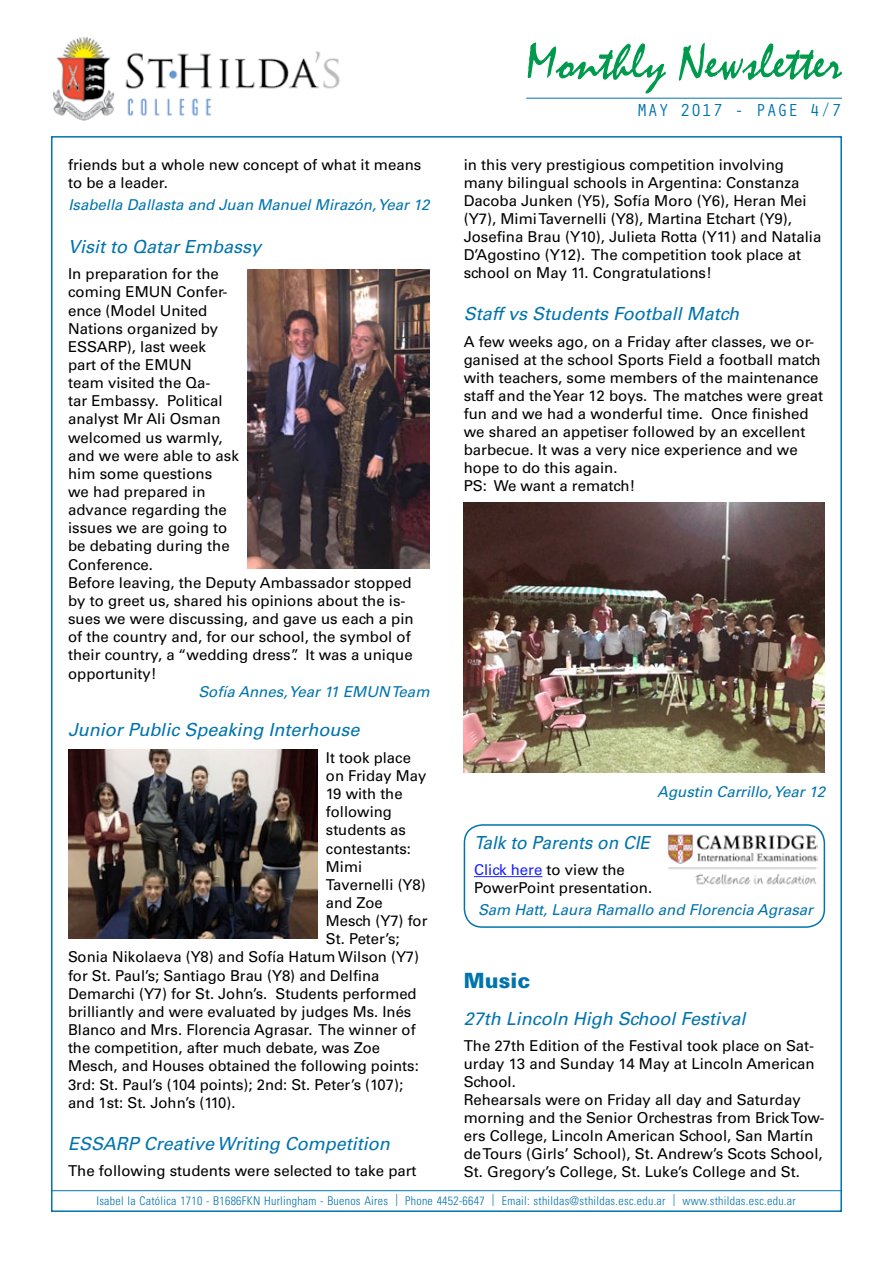
<style>
.page{position:relative;width:893px;height:1263px;background:#fff}
.page>*{position:absolute;margin:0;border:0;box-sizing:border-box;transform-origin:0 0}
.t1{font:51px "Mistral";color:#009a4c}
.t2{font:900 21px "Univers LT Std";color:#0074ad}
.t3{font:italic 18px "Univers LT Std";color:#0074ad}
.t4{font:italic 18px "Univers LT Std";color:#0074ad;scale:.96 1}
.t5{font:18px "Orator Std";color:#0074ad}
.t6{font:15px/18px "Univers LT Std";color:#000}
.t7{font:italic 15px "Univers LT Std";color:#0074ad}
.t8{font:300 condensed 12px "Univers LT Std";letter-spacing:.02em;color:#0074ad}
.s1{color:#1922fb}
</style>
<div class="page">
<img style="left:52px;top:37px;width:288px;height:84px">
<hr style="left:526px;top:98px;width:316px;height:1px;background:#0074ad">
<hr style="left:51px;top:1190px;width:791px;height:1px;background:#0074ad">
<img style="left:248px;top:270px;width:182px;height:299px">
<div style="left:464px;top:824px;width:361px;height:104px;border:2px solid #0074ad;border-radius:18px"></div>
<hr style="left:474px;top:876px;width:68px;height:1px;background:#1922fb">
<img style="left:667px;top:834px;width:151px;height:51px">
<img style="left:463px;top:503px;width:362px;height:270px">
<img style="left:68px;top:749px;width:249px;height:190px">
<h1 class="t1" style="left:526px;top:40px;width:317px">Monthly Newsletter</h1>
<p class="t6" style="left:68px;top:156px;width:355px">friends but a whole new concept of what it means to be a leader.</p>
<p class="t7" style="left:68px;top:196px;width:363px">Isabella Dallasta and Juan Manuel Mirazón, Year 12</p>
<p class="t3" style="left:68px;top:235px;width:195px">Visit to Qatar Embassy</p>
<p class="t6" style="left:68px;top:265px;width:347px">In preparation for the<br>coming EMUN Confer-<br>ence (Model United<br>Nations organized by<br>ESSARP), last week<br>part of the EMUN<br>team visited the Qa-<br>tar Embassy. Political<br>analyst Mr Ali Osman<br>welcomed us warmly,<br>and we were able to ask<br>him some questions<br>we had prepared in<br>advance regarding the<br>issues we are going to<br>be debating during the<br>Conference.<br>Before leaving, the Deputy Ambassador stopped by to greet us, shared his opinions about the is&shy;sues we were discussing, and gave us each a pin of the country and, for our school, the symbol of their country, a “wedding dress”. It was a unique opportunity!</p>
<p class="t7" style="left:199px;top:682px;width:232px">Sofía Annes, Year 11 EMUN Team</p>
<p class="t3" style="left:68px;top:719px;width:293px">Junior Public Speaking Interhouse</p>
<p class="t6" style="left:326px;top:748px;width:86px">It took place</p>
<p class="t6" style="left:326px;top:767px;width:102px">on Friday May</p>
<p class="t6" style="left:326px;top:785px;width:78px">19 with the</p>
<p class="t6" style="left:326px;top:803px;width:67px">following</p>
<p class="t6" style="left:326px;top:821px;width:82px">students as</p>
<p class="t6" style="left:326px;top:839px;width:86px">contestants:</p>
<p class="t6" style="left:326px;top:857px;width:38px">Mimi</p>
<p class="t6" style="left:326px;top:876px;width:101px">Tavernelli (Y8)</p>
<p class="t6" style="left:326px;top:894px;width:58px">and Zoe</p>
<p class="t6" style="left:326px;top:912px;width:103px">Mesch (Y7) for</p>
<p class="t6" style="left:326px;top:930px;width:75px">St. Peter’s;</p>
<p class="t6" style="left:68px;top:948px;width:353px">Sonia Nikolaeva (Y8) and Sofía Hatum Wilson (Y7)</p>
<p class="t6" style="left:68px;top:966px;width:313px">for St. Paul’s; Santiago Brau (Y8) and Delfina</p>
<p class="t6" style="left:68px;top:984px;width:350px">Demarchi (Y7) for St. John’s. Students performed</p>
<p class="t6" style="left:68px;top:1003px;width:345px">brilliantly and were evaluated by judges Ms. Inés</p>
<p class="t6" style="left:68px;top:1021px;width:349px">Blanco and Mrs. Florencia Agrasar. The winner of</p>
<p class="t6" style="left:68px;top:1039px;width:314px">the competition, after much debate, was Zoe</p>
<p class="t6" style="left:68px;top:1057px;width:352px">Mesch, and Houses obtained the following points:</p>
<p class="t6" style="left:68px;top:1075px;width:337px">3rd: St. Paul’s (104 points); 2nd: St. Peter’s (107);</p>
<p class="t6" style="left:68px;top:1093px;width:169px">and 1st: St. John’s (110).</p>
<p class="t3" style="left:68px;top:1133px;width:323px">ESSARP Creative Writing Competition</p>
<p class="t6" style="left:68px;top:1162px;width:350px">The following students were selected to take part</p>
<p class="t5" style="left:637px;top:97px;width:207px">MAY 2017 - PAGE 4/7</p>
<p class="t6" style="left:464px;top:156px;width:359px">in this very prestigious competition involving many bilingual schools in Argentina: Constanza Dacoba Junken (Y5), Sofía Moro (Y6), Heran Mei (Y7), Mimi Tavernelli (Y8), Martina Etchart (Y9), Josefina Brau (Y10), Julieta Rotta (Y11) and Natalia D’Agostino (Y12). The competition took place at school on May 11. Congratulations!</p>
<p class="t3" style="left:464px;top:303px;width:277px">Staff vs Students Football Match</p>
<p class="t6" style="left:464px;top:333px;width:361px">A few weeks ago, on a Friday after classes, we or&shy;ganised at the school Sports Field a football match with teachers, some members of the maintenance staff and the Year 12 boys. The matches were great fun and we had a wonderful time. Once finished we shared an appetiser followed by an excellent barbecue. It was a very nice experience and we hope to do this again.<br>PS: We want a rematch!</p>
<p class="t7" style="left:657px;top:783px;width:169px">Agustin Carrillo, Year 12</p>
<p class="t4" style="left:474px;top:831px;width:185px">Talk to Parents on CIE</p>
<p class="t6" style="left:474px;top:861px;width:180px"><span class="s1">Click here</span> to view the<br>PowerPoint presentation.</p>
<p class="t7" style="left:478px;top:901px;width:337px">Sam Hatt, Laura Ramallo and Florencia Agrasar</p>
<h2 class="t2" style="left:464px;top:967px;width:68px">Music</h2>
<p class="t3" style="left:464px;top:1008px;width:283px">27th Lincoln High School Festival</p>
<p class="t6" style="left:464px;top:1037px;width:362px">The 27th Edition of the Festival took place on Sat&shy;urday 13 and Sunday 14 May at Lincoln American School.<br>Rehearsals were on Friday all day and Saturday morning and the Senior Orchestras from Brick Tow&shy;ers College, Lincoln American School, San Martín de Tours (Girls’ School), St. Andrew’s Scots School, St. Gregory’s College, St. Luke’s College and St.</p>
<p class="t8" style="left:96px;top:1193px;width:701px">Isabel la Católica 1710 - B1686FKN Hurlingham - Buenos Aires | Phone 4452-6647 | Email: sthildas@sthildas.esc.edu.ar | www.sthildas.esc.edu.ar</p>
</div>
